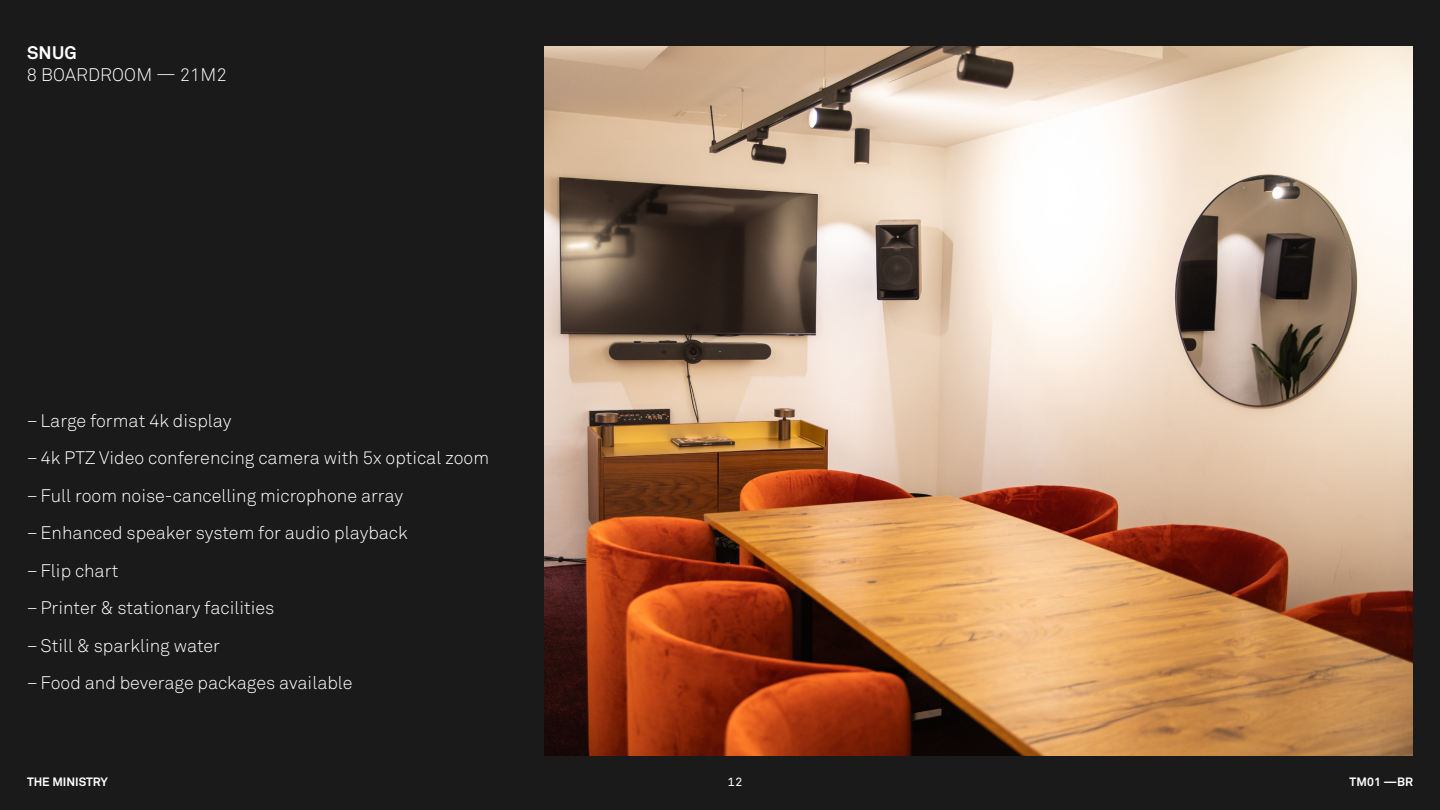
<style>
.page{position:relative;width:1440px;height:810px;background:#1a1a1a}
.page>*{position:absolute;margin:0;border:0;box-sizing:border-box;transform-origin:0 0}
.t1{font:300 18px/37.5px "Akkurat Std";color:#fff}
.t2{font:700 18px "Akkurat Std";color:#fff}
.t3{font:700 12px "Akkurat Std";color:#fff}
.t4{font:12px "Akkurat Mono LLTT";color:#fff}
</style>
<div class="page">
<img style="left:544px;top:46px;width:869px;height:710px">
<p class="t2" style="left:27px;top:42px;width:51px">SNUG</p>
<p class="t1" style="left:27px;top:56px;width:201px">8 BOARDROOM — 21M2</p>
<p class="t1" style="left:27px;top:402px;width:464px">–Large format 4k display<br>–4k PTZ Video conferencing camera with 5x optical zoom –Full room noise-cancelling microphone array –Enhanced speaker system for audio playback<br>–Flip chart<br>–Printer &amp; stationary facilities<br>–Still &amp; sparkling water<br>–Food and beverage packages available</p>
<p class="t3" style="left:27px;top:774px;width:83px">THE MINISTRY</p>
<p class="t4" style="left:728px;top:774px;width:16px">12</p>
<p class="t3" style="left:1350px;top:774px;width:65px">TM01 —BR</p>
</div>
